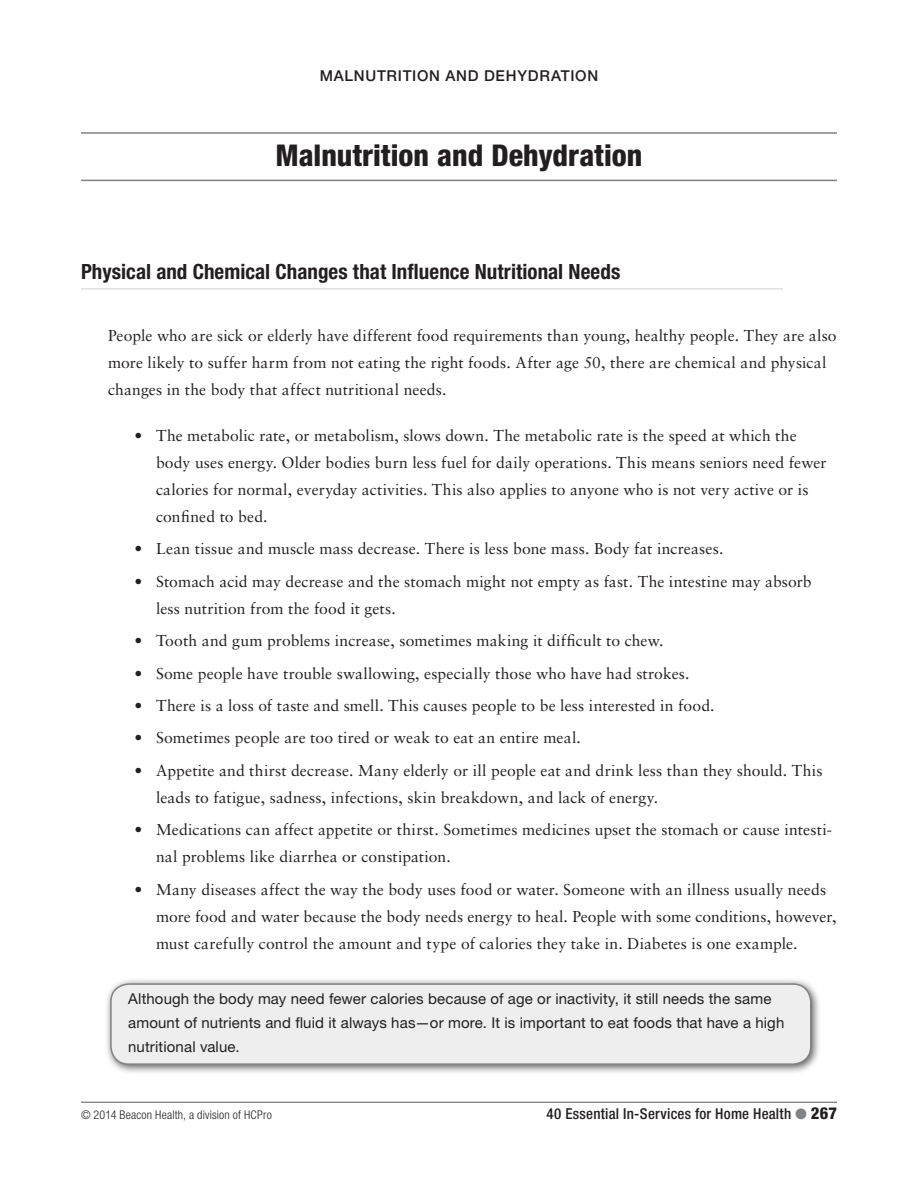
<style>
.page{position:relative;width:918px;height:1188px;background:#fff}
.page>*{position:absolute;margin:0;border:0;box-sizing:border-box;transform-origin:0 0}
.Lesson_Opener{font:800 condensed 30px "Helvetica Neue LT Std";color:#231f20}
.Heading_1{font:700 condensed 21px "Helvetica Neue LT Std";letter-spacing:.005em;color:#231f20}
.Body_Text{font:15.75px/27px "Sabon LT Std";letter-spacing:.01em;color:#231f20}
.Boxbody{font:15px/24px "Helvetica Neue LT Std";letter-spacing:.01em;color:#231f20}
.t1{font:500 condensed 15px "Helvetica Neue LT Std";letter-spacing:.015em;color:#231f20}
.t2{font:500 15px "Helvetica Neue LT Std";letter-spacing:.05em;color:#231f20}
.t3{font:300 condensed 12px "Helvetica Neue LT Std";letter-spacing:.015em;color:#231f20}
.s1{color:#808285}
.s2{font-weight:800;font-size:16.5px}
</style>
<div class="page">
<hr style="left:81px;top:1102px;width:756px;height:1px;background:#57585a">
<hr style="left:81px;top:132px;width:756px;height:2px;background:#808285">
<hr style="left:81px;top:180px;width:756px;height:1px;background:#808285">
<hr style="left:81px;top:289px;width:702px;height:1px;background:#d1d2d4">
<div style="left:104px;top:977px;width:718px;height:98px;background:#231f20;opacity:.75"></div>
<div style="left:111px;top:984px;width:700px;height:80px;background:#eeeeef;border-radius:18px"></div>
<div style="left:110px;top:983px;width:702px;height:82px;border:2px solid #808285;border-radius:18px"></div>
<p class="t2" style="left:320px;top:67px;width:280px">MALNUTRITION AND DEHYDRATION</p>
<p class="Lesson_Opener" style="left:276px;top:137px;width:368px">Malnutrition and Dehydration</p>
<p class="Heading_1" style="left:81px;top:259px;width:541px">Physical and Chemical Changes that Influence Nutritional Needs</p>
<p class="Body_Text" style="left:108px;top:321px;width:730px">People who are sick or elderly have different food requirements than young, healthy people. They are also more likely to suffer harm from not eating the right foods. After age 50, there are chemical and physical changes in the body that affect nutritional needs.</p>
<p class="Body_Text" style="left:156px;top:422px;width:672px;text-indent:-22px">• The metabolic rate, or metabolism, slows down. The metabolic rate is the speed at which the body uses energy. Older bodies burn less fuel for daily operations. This means seniors need fewer calories for normal, everyday activities. This also applies to anyone who is not very active or is confined to bed.</p>
<p class="Body_Text" style="left:134px;top:535px;width:591px">• Lean tissue and muscle mass decrease. There is less bone mass. Body fat increases.</p>
<p class="Body_Text" style="left:156px;top:568px;width:657px;text-indent:-22px">• Stomach acid may decrease and the stomach might not empty as fast. The intestine may absorb less nutrition from the food it gets.</p>
<p class="Body_Text" style="left:134px;top:627px;width:531px">• Tooth and gum problems increase, sometimes making it difficult to chew.</p>
<p class="Body_Text" style="left:134px;top:659px;width:557px">• Some people have trouble swallowing, especially those who have had strokes.</p>
<p class="Body_Text" style="left:134px;top:692px;width:582px">• There is a loss of taste and smell. This causes people to be less interested in food.</p>
<p class="Body_Text" style="left:134px;top:724px;width:448px">• Sometimes people are too tired or weak to eat an entire meal.</p>
<p class="Body_Text" style="left:156px;top:757px;width:668px;text-indent:-22px">• Appetite and thirst decrease. Many elderly or ill people eat and drink less than they should. This leads to fatigue, sadness, infections, skin breakdown, and lack of energy.</p>
<p class="Body_Text" style="left:156px;top:816px;width:678px;text-indent:-22px">• Medications can affect appetite or thirst. Sometimes medicines upset the stomach or cause intesti&shy;nal problems like diarrhea or constipation.</p>
<p class="Body_Text" style="left:156px;top:875px;width:682px;text-indent:-22px">• Many diseases affect the way the body uses food or water. Someone with an illness usually needs more food and water because the body needs energy to heal. People with some conditions, however, must carefully control the amount and type of calories they take in. Diabetes is one example.</p>
<p class="Boxbody" style="left:128px;top:987px;width:658px">Although the body may need fewer calories because of age or inactivity, it still needs the same amount of nutrients and fluid it always has—or more. It is important to eat foods that have a high nutritional value.</p>
<p class="t3" style="left:81px;top:1108px;width:192px">© 2014 Beacon Health, a division of HCPro</p>
<p class="t1" style="left:547px;top:1105px;width:292px">40 Essential In-Services for Home Health <span class="s1">●</span> <span class="s2">267</span></p>
</div>
